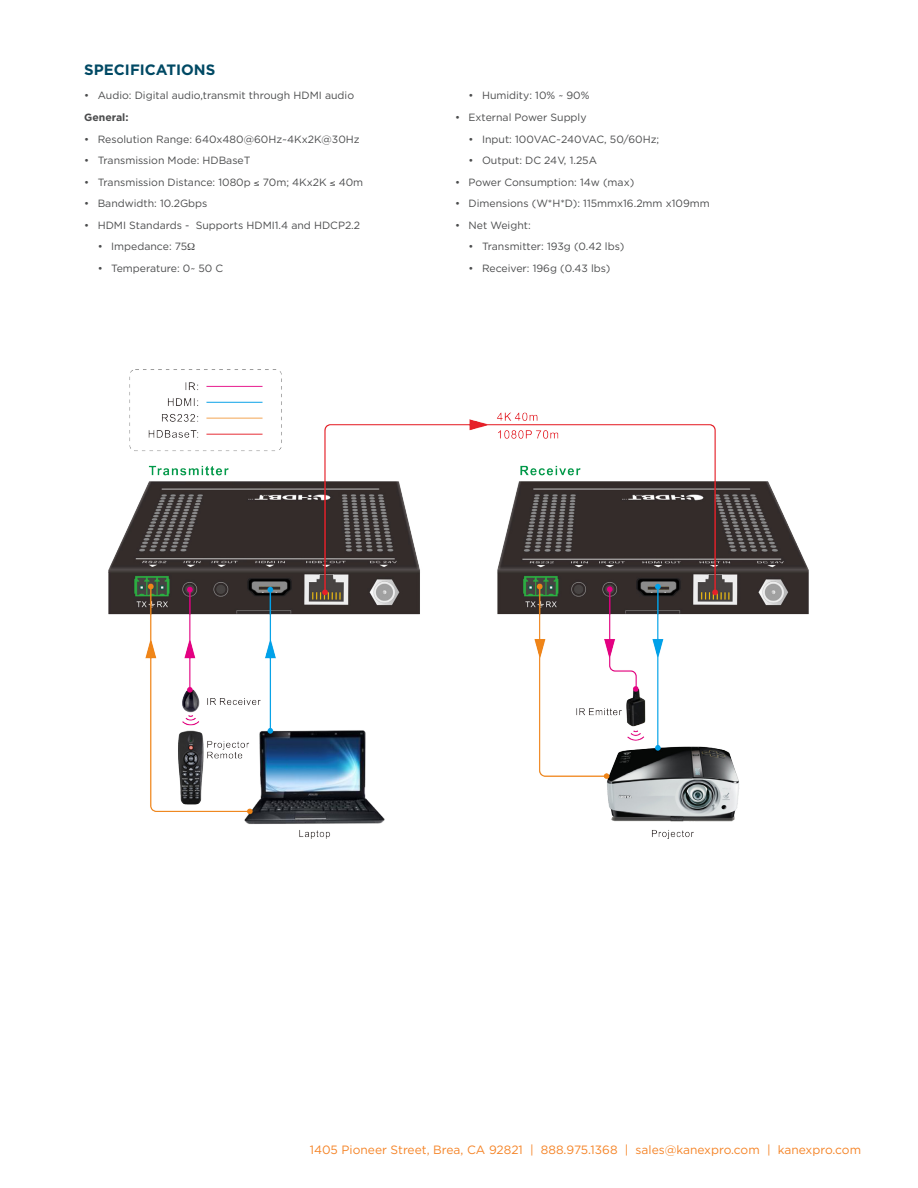
<style>
.page{position:relative;width:918px;height:1188px;background:#fff}
.page>*{position:absolute;margin:0;border:0;box-sizing:border-box;transform-origin:0 0}
.t1{font:700 15px "Gotham HTF";color:#004964}
.t2{font:12px "Gotham HTF";color:#f58427}
.t3{font:10.5px "Gotham HTF";color:#4b4c4d}
.bullets_text{font:700 10.5px "Gotham HTF";color:#4b4c4d}
</style>
<div class="page">
<img style="left:109px;top:369px;width:700px;height:470px">
<p class="t1" style="left:84px;top:61px;width:133px">SPECIFICATIONS</p>
<p class="t3" style="left:84px;top:90px;width:271px">• Audio: Digital audio,transmit through HDMI audio</p>
<p class="bullets_text" style="left:84px;top:111px;width:46px">General:</p>
<p class="t3" style="left:84px;top:133px;width:277px">• Resolution Range: 640x480@60Hz~4Kx2K@30Hz</p>
<p class="t3" style="left:84px;top:155px;width:168px">• Transmission Mode: HDBaseT</p>
<p class="t3" style="left:84px;top:176px;width:281px">• Transmission Distance: 1080p ≤ 70m; 4Kx2K ≤ 40m</p>
<p class="t3" style="left:84px;top:198px;width:125px">• Bandwidth: 10.2Gbps</p>
<p class="t3" style="left:84px;top:219px;width:277px">• HDMI Standards - Supports HDMI1.4 and HDCP2.2</p>
<p class="t3" style="left:98px;top:241px;width:91px">• Impedance: 75</p>
<p class="t3" style="left:98px;top:262px;width:127px">• Temperature: 0~ 50 C</p>
<p class="t3" style="left:469px;top:90px;width:123px">• Humidity: 10% ~ 90%</p>
<p class="t3" style="left:455px;top:111px;width:133px">• External Power Supply</p>
<p class="t3" style="left:469px;top:133px;width:192px">• Input: 100VAC~240VAC, 50/60Hz;</p>
<p class="t3" style="left:469px;top:155px;width:130px">• Output: DC 24V, 1.25A</p>
<p class="t3" style="left:455px;top:176px;width:181px">• Power Consumption: 14w (max)</p>
<p class="t3" style="left:455px;top:198px;width:256px">• Dimensions (W*H*D): 115mmx16.2mm x109mm</p>
<p class="t3" style="left:455px;top:219px;width:77px">• Net Weight:</p>
<p class="t3" style="left:469px;top:241px;width:157px">• Transmitter: 193g (0.42 lbs)</p>
<p class="t3" style="left:469px;top:262px;width:143px">• Receiver: 196g (0.43 lbs)</p>
<p class="t2" style="left:310px;top:1143px;width:553px">1405 Pioneer Street, Brea, CA 92821 | 888.975.1368 | sales@kanexpro.com | kanexpro.com</p>
</div>
